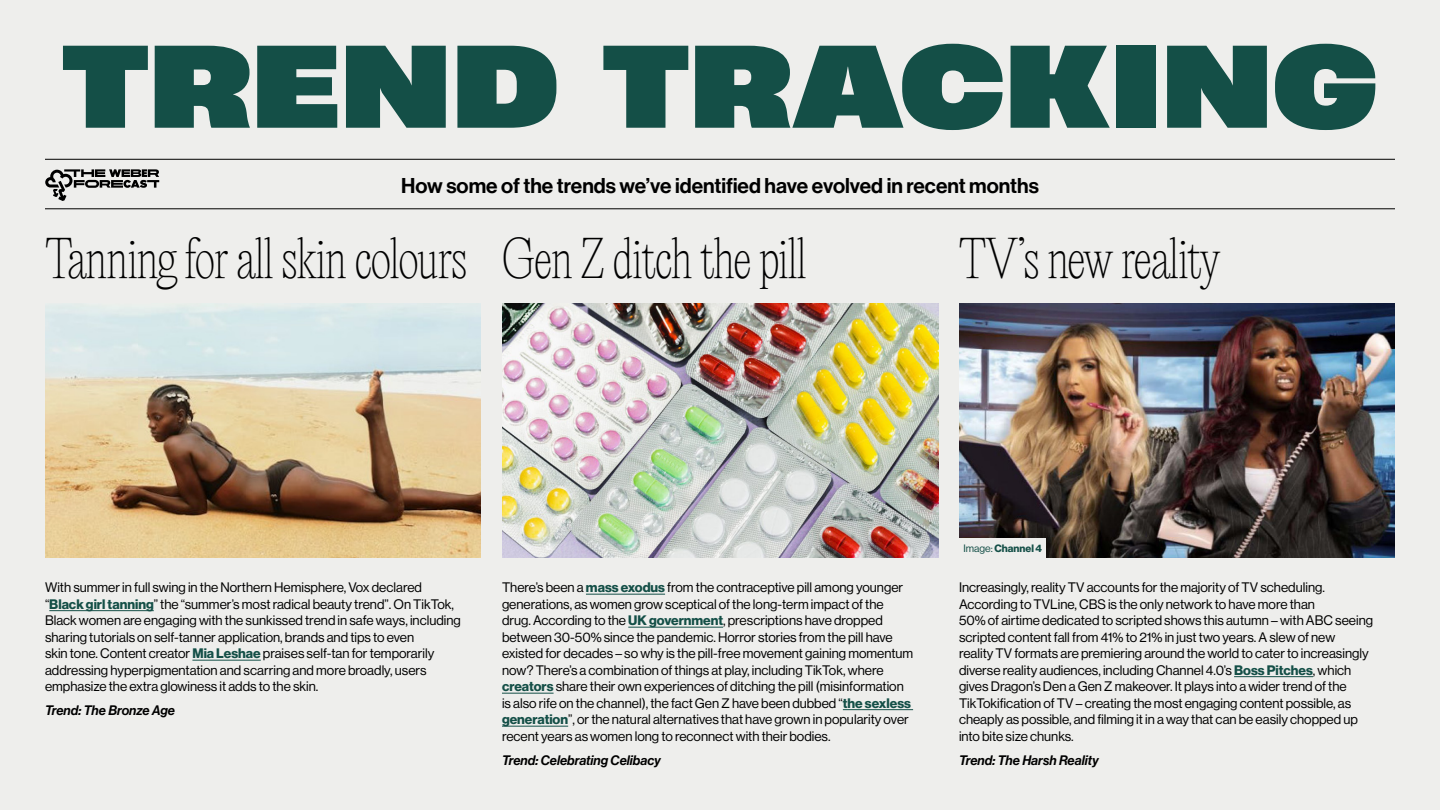
<style>
.page{position:relative;width:1440px;height:810px;background:#eeeeec}
.page>*{position:absolute;margin:0;border:0;box-sizing:border-box;transform-origin:0 0}
.t1{font:800 110.25px "Heading Now 87";color:#144f47}
.t2{font:100 49.5px "PP Editorial New";letter-spacing:-.025em;color:#000}
.t3{font:21px "N Haas Grotesk DS Pro 65 Md";color:#000}
.t4{font:13.5px/16.5px "N Haas Grotesk DS Pro 55 Rg";color:#000}
.t5{font:13.5px "N Haas Grotesk DS Pro 66 Md It";color:#000}
.t6{font:10.5px "N Haas Grotesk DS Pro 75 Bd";color:#144f47}
.s1{font-family:"N Haas Grotesk DS Pro 75 Bd";color:#144f47}
.s2{font-family:"N Haas Grotesk DS Pro 55 Rg"}
</style>
<div class="page">
<hr style="left:45px;top:159px;width:1350px;height:1px;background:#000">
<hr style="left:45px;top:209px;width:1350px;height:1px;background:#000">
<img style="left:502px;top:303px;width:436px;height:255px">
<img style="left:45px;top:303px;width:436px;height:255px">
<img style="left:959px;top:303px;width:436px;height:255px">
<hr style="left:49px;top:610px;width:105px;height:1px;background:#144f47">
<hr style="left:192px;top:660px;width:69px;height:1px;background:#144f47">
<hr style="left:586px;top:594px;width:79px;height:1px;background:#144f47">
<hr style="left:628px;top:627px;width:95px;height:1px;background:#144f47">
<hr style="left:502px;top:693px;width:52px;height:1px;background:#144f47">
<hr style="left:843px;top:709px;width:70px;height:1px;background:#144f47">
<hr style="left:502px;top:726px;width:66px;height:1px;background:#144f47">
<hr style="left:1234px;top:676px;width:79px;height:1px;background:#144f47">
<svg style="left:45px;top:169px;width:114px;height:32px"></svg>
<div style="left:959px;top:538px;width:87px;height:20px;background:#eeeeec"></div>
<h1 class="t1" style="left:62px;top:-6px;width:1318px">TREND TRACKING</h1>
<h3 class="t3" style="left:401px;top:173px;width:639px">How some of the trends we’ve identified have evolved in recent months</h3>
<h2 class="t2" style="left:45px;top:225px;width:763px">Tanning for all skin colours Gen Z ditch the pill</h2>
<h2 class="t2" style="left:959px;top:225px;width:263px">TV’s new reality</h2>
<p class="t4" style="left:45px;top:579px;width:417px">With summer in full swing in the Northern Hemisphere, Vox declared “<span class="s1">Black girl tanning</span>” the “summer’s most radical beauty trend”. On TikTok, Black women are engaging with the sunkissed trend in safe ways, including sharing tutorials on self-tanner application, brands and tips to even<br>skin tone. Content creator <span class="s1">Mia Leshae</span> praises self-tan for temporarily addressing hyperpigmentation and scarring and more broadly, users emphasize the extra glowiness it adds to the skin.</p>
<p class="t5" style="left:45px;top:703px;width:131px">Trend: The Bronze Age</p>
<p class="t4" style="left:502px;top:579px;width:413px">There’s been a <span class="s1">mass exodus</span> from the contraceptive pill among younger generations, as women grow sceptical of the long-term impact of the drug. According to the <span class="s1">UK government</span>, prescriptions have dropped between 30-50% since the pandemic. Horror stories from the pill have existed for decades – so why is the pill-free movement gaining momentum now? There’s a combination of things at play, including TikTok, where <span class="s1">creators</span> share their own experiences of ditching the pill (misinformation is also rife on the channel), the fact Gen Z have been dubbed “<span class="s1">the sexless generation</span>”, or the natural alternatives that have grown in popularity over recent years as women long to reconnect with their bodies.</p>
<p class="t5" style="left:502px;top:752px;width:160px">Trend: Celebrating Celibacy</p>
<p class="t6" style="left:963px;top:542px;width:80px"><span class="s2">Image:</span> Channel 4</p>
<p class="t4" style="left:959px;top:579px;width:416px">Increasingly, reality TV accounts for the majority of TV scheduling.<br>According to TVLine, CBS is the only network to have more than<br>50% of airtime dedicated to scripted shows this autumn – with ABC seeing scripted content fall from 41% to 21% in just two years. A slew of new<br>reality TV formats are premiering around the world to cater to increasingly diverse reality audiences, including Channel 4.0’s <span class="s1">Boss Pitches</span>, which gives Dragon’s Den a Gen Z makeover. It plays into a wider trend of the TikTokification of TV – creating the most engaging content possible, as cheaply as possible, and filming it in a way that can be easily chopped up into bite size chunks.</p>
<p class="t5" style="left:959px;top:752px;width:141px">Trend: The Harsh Reality</p>
</div>
